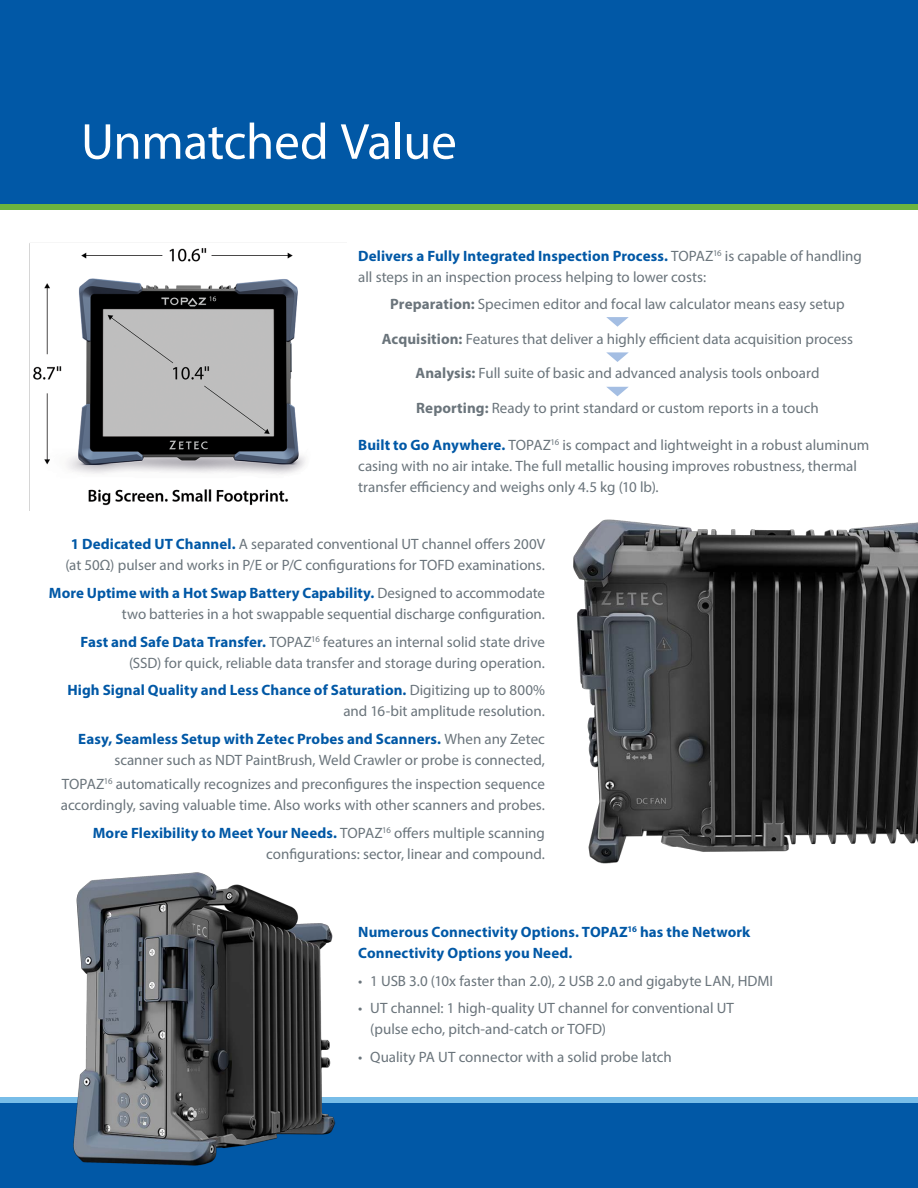
<style>
.page{position:relative;width:918px;height:1188px;background:#fff}
.page>*{position:absolute;margin:0;border:0;box-sizing:border-box;transform-origin:0 0}
.t1{font:51px "Myriad Pro";letter-spacing:-.01em;color:#fff}
.TC{font:15px/21px "Myriad Pro";color:#6a747b;text-align:right}
.TC-2{font:700 15px/21px "Myriad Pro";letter-spacing:.005em;color:#0158a6}
.s1{font-weight:700;color:#0158a6}
.s2{font-weight:700}
</style>
<div class="page">
<img style="left:29px;top:243px;width:276px;height:268px">
<div style="left:0;top:0;width:918px;height:205px;background:#0158a6"></div>
<div style="left:0;top:1100px;width:918px;height:88px;background:#0158a6"></div>
<div style="left:0;top:1097px;width:918px;height:6px;background:#78bde8"></div>
<div style="left:0;top:205px;width:918px;height:5px;background:#6cb43f"></div>
<img style="left:573px;top:519px;width:345px;height:345px">
<img style="left:73px;top:872px;width:263px;height:294px">
<svg style="left:606px;top:317px;width:23px;height:10px"></svg>
<svg style="left:606px;top:352px;width:23px;height:10px"></svg>
<svg style="left:607px;top:387px;width:21px;height:9px"></svg>
<p class="t1" style="left:81px;top:110px;width:377px">Unmatched Value</p>
<p class="TC" style="left:358px;top:245px;width:505px;text-align:left"><span class="s1">Delivers a Fully Integrated Inspection Process.</span> TOPAZ<sup>16</sup> is capable of handling all steps in an inspection process helping to lower costs:</p>
<p class="TC" style="left:390px;top:294px;width:456px"><span class="s2">Preparation:</span> Specimen editor and focal law calculator means easy setup</p>
<p class="TC" style="left:382px;top:328px;width:473px"><span class="s2">Acquisition:</span> Features that deliver a highly efficient data acquisition process</p>
<p class="TC" style="left:416px;top:363px;width:405px"><span class="s2">Analysis:</span> Full suite of basic and advanced analysis tools onboard</p>
<p class="TC" style="left:416px;top:397px;width:404px"><span class="s2">Reporting:</span> Ready to print standard or custom reports in a touch</p>
<p class="TC" style="left:358px;top:435px;width:513px;text-align:left"><span class="s1">Built to Go Anywhere.</span> TOPAZ<sup>16</sup> is compact and lightweight in a robust aluminum casing with no air intake. The full metallic housing improves robustness, thermal transfer efficiency and weighs only 4.5 kg (10 lb).</p>
<p class="TC" style="left:65px;top:533px;width:481px;text-align:center"><span class="s1">1 Dedicated UT Channel.</span> A separated conventional UT channel offers 200V (at 50Ω) pulser and works in P/E or P/C configurations for TOFD examinations.</p>
<p class="TC" style="left:49px;top:582px;width:498px"><span class="s1">More Uptime with a Hot Swap Battery Capability.</span> Designed to accommodate two batteries in a hot swappable sequential discharge configuration.</p>
<p class="TC" style="left:81px;top:631px;width:466px"><span class="s1">Fast and Safe Data Transfer.</span> TOPAZ<sup>16</sup> features an internal solid state drive (SSD) for quick, reliable data transfer and storage during operation.</p>
<p class="TC" style="left:67px;top:680px;width:479px"><span class="s1">High Signal Quality and Less Chance of Saturation.</span> Digitizing up to 800% and 16-bit amplitude resolution.</p>
<p class="TC" style="left:78px;top:728px;width:468px"><span class="s1">Easy, Seamless Setup with Zetec Probes and Scanners.</span> When any Zetec scanner such as NDT PaintBrush, Weld Crawler or probe is connected,</p>
<p class="TC" style="left:61px;top:773px;width:486px;text-align:left">TOPAZ<sup>16</sup> automatically recognizes and preconfigures the inspection sequence accordingly, saving valuable time. Also works with other scanners and probes.</p>
<p class="TC" style="left:93px;top:822px;width:454px"><span class="s1">More Flexibility to Meet Your Needs.</span> TOPAZ<sup>16</sup> offers multiple scanning configurations: sector, linear and compound.</p>
<p class="TC-2" style="left:358px;top:921px;width:393px">Numerous Connectivity Options. TOPAZ<sup>16</sup> has the Network<br>Connectivity Options you Need.</p>
<p class="TC" style="left:358px;top:970px;width:416px">• 1 USB 3.0 (10x faster than 2.0), 2 USB 2.0 and gigabyte LAN, HDMI</p>
<p class="TC" style="left:370px;top:998px;width:365px;text-align:left;text-indent:-12px">• UT channel: 1 high-quality UT channel for conventional UT (pulse echo, pitch-and-catch or TOFD)</p>
<p class="TC" style="left:358px;top:1046px;width:315px">• Quality PA UT connector with a solid probe latch</p>
</div>
